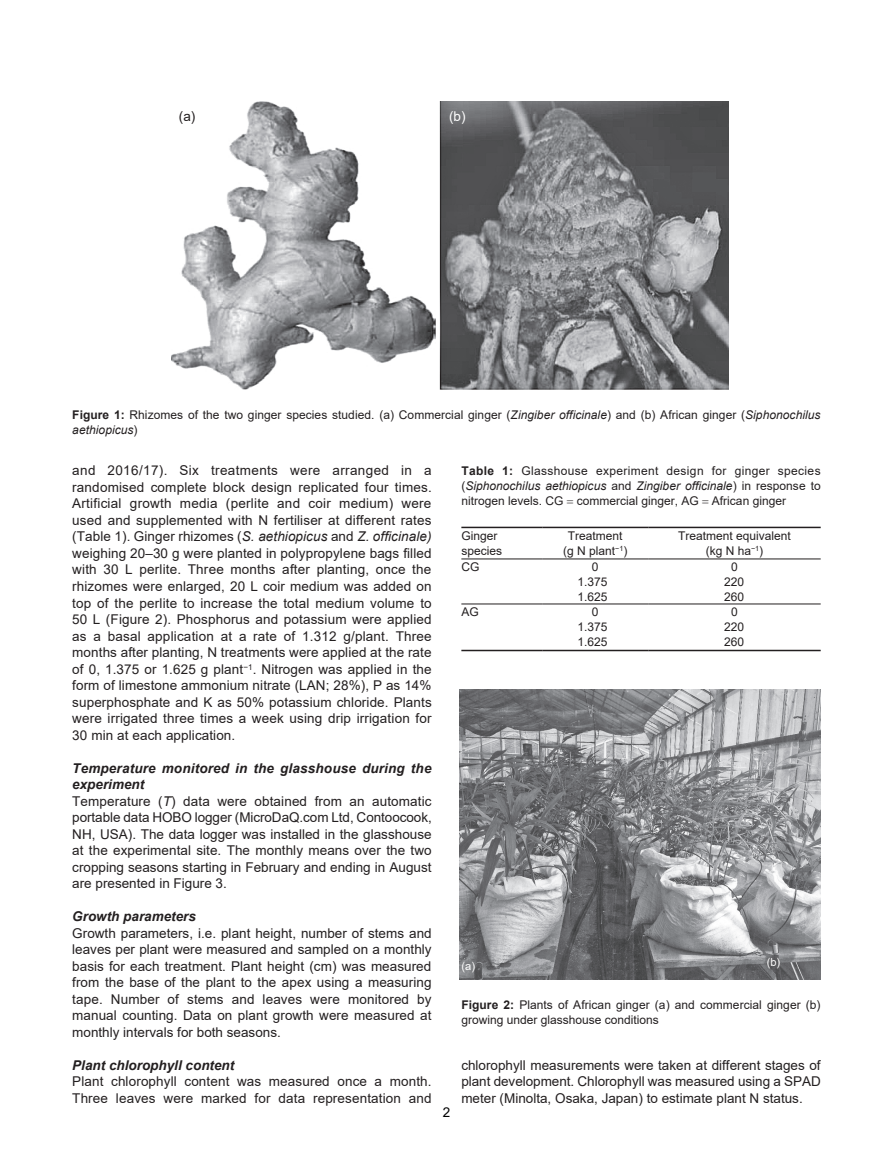
<style>
.page{position:relative;width:893px;height:1170px;background:#fff}
.page>*{position:absolute;margin:0;border:0;box-sizing:border-box;transform-origin:0 0}
.t1{font:13.5px/16.5px "Arial";letter-spacing:.005em;color:#231f20;text-align:justify}
.t2{font:italic 700 13.5px "Arial";color:#231f20}
.t3{font:13.5px "Arial";color:#fff}
.t4{font:13.5px "Arial";color:#000}
.t5{font:12px/15px "Arial";color:#231f20}
.t6{font:11.1px "Arial";color:#fff}
.s1{font-weight:700}
.s2{font-style:italic}
.s3{font-weight:700;font-style:italic}
</style>
<div class="page">
<hr style="left:461px;top:558px;width:81px;height:1px;background:#231f20">
<hr style="left:542px;top:558px;width:106px;height:1px;background:#231f20">
<hr style="left:648px;top:558px;width:173px;height:1px;background:#231f20">
<hr style="left:461px;top:526px;width:81px;height:2px;background:#231f20">
<hr style="left:542px;top:526px;width:106px;height:2px;background:#231f20">
<hr style="left:648px;top:526px;width:173px;height:2px;background:#231f20">
<hr style="left:461px;top:649px;width:81px;height:2px;background:#231f20">
<hr style="left:542px;top:649px;width:106px;height:2px;background:#231f20">
<hr style="left:648px;top:649px;width:173px;height:2px;background:#231f20">
<hr style="left:461px;top:603px;width:81px;height:1px;background:#231f20">
<hr style="left:542px;top:603px;width:106px;height:1px;background:#231f20">
<hr style="left:648px;top:603px;width:173px;height:1px;background:#231f20">
<img style="left:172px;top:101px;width:556px;height:288px">
<img style="left:460px;top:689px;width:361px;height:290px">
<p class="t1" style="left:179px;top:108px;width:18px">(a)</p>
<p class="t3" style="left:449px;top:107px;width:18px">(b)</p>
<p class="t5" style="left:72px;top:407px;width:750px"><span class="s1">Figure 1:</span> Rhizomes of the two ginger species studied. (a) Commercial ginger (<span class="s2">Zingiber officinale</span>) and (b) African ginger (<span class="s2">Siphonochilus aethiopicus</span>)</p>
<p class="t1" style="left:72px;top:462px;width:361px">and 2016/17). Six treatments were arranged in a randomised complete block design replicated four times.<br>Artificial growth media (perlite and coir medium) were used and supplemented with N fertiliser at different rates (Table 1). Ginger rhizomes (<span class="s2">S. aethiopicus</span> and <span class="s2">Z. officinale) </span>weighing 20–30 g were planted in polypropylene bags filled with 30 L perlite. Three months after planting, once the rhizomes were enlarged, 20 L coir medium was added on top of the perlite to increase the total medium volume to 50 L (Figure 2). Phosphorus and potassium were applied as a basal application at a rate of 1.312 g/plant. Three months after planting, N treatments were applied at the rate of 0, 1.375 or 1.625 g plant<sup>−1</sup>. Nitrogen was applied in the form of limestone ammonium nitrate (LAN; 28%), P as 14% superphosphate and K as 50% potassium chloride. Plants were irrigated three times a week using drip irrigation for 30 min at each application.</p>
<p class="t1" style="left:72px;top:759px;width:361px;text-align:left"><span class="s3">Temperature monitored in the glasshouse during the experiment<br></span>Temperature (<span class="s2">T</span>) data were obtained from an automatic portable data HOBO logger (MicroDaQ.com Ltd, Contoocook, NH, USA). The data logger was installed in the glasshouse at the experimental site. The monthly means over the two cropping seasons starting in February and ending in August are presented in Figure 3.</p>
<p class="t2" style="left:72px;top:907px;width:125px">Growth parameters</p>
<p class="t1" style="left:72px;top:924px;width:361px">Growth parameters, i.e. plant height, number of stems and leaves per plant were measured and sampled on a monthly basis for each treatment. Plant height (cm) was measured from the base of the plant to the apex using a measuring tape. Number of stems and leaves were monitored by manual counting. Data on plant growth were measured at monthly intervals for both seasons.</p>
<p class="t2" style="left:72px;top:1055px;width:164px">Plant chlorophyll content</p>
<p class="t1" style="left:72px;top:1073px;width:361px">Plant chlorophyll content was measured once a month.<br>Three leaves were marked for data representation and</p>
<p class="t4" style="left:443px;top:1102px;width:9px">2</p>
<p class="t5" style="left:461px;top:463px;width:361px;text-align:justify"><span class="s1">Table 1:</span> Glasshouse experiment design for ginger species (<span class="s2">Siphonochilus aethiopicus</span> and <span class="s2">Zingiber officinale</span>) in response to nitrogen levels. CG commercial ginger, AG African ginger</p>
<p class="t5" style="left:461px;top:528px;width:42px">Ginger species</p>
<p class="t5" style="left:563px;top:528px;width:66px;text-align:center">Treatment (g N plant<sup>−1</sup>)</p>
<p class="t5" style="left:678px;top:528px;width:114px;text-align:center">Treatment equivalent (kg N ha<sup>−1</sup>)</p>
<p class="t5" style="left:461px;top:559px;width:19px">CG</p>
<p class="t5" style="left:592px;top:559px;width:8px">0</p>
<p class="t5" style="left:731px;top:559px;width:8px">0</p>
<p class="t5" style="left:577px;top:574px;width:32px">1.375</p>
<p class="t5" style="left:724px;top:574px;width:22px">220</p>
<p class="t5" style="left:577px;top:589px;width:32px">1.625</p>
<p class="t5" style="left:724px;top:589px;width:22px">260</p>
<p class="t5" style="left:461px;top:604px;width:19px">AG</p>
<p class="t5" style="left:592px;top:604px;width:8px">0</p>
<p class="t5" style="left:731px;top:604px;width:8px">0</p>
<p class="t5" style="left:577px;top:619px;width:32px">1.375</p>
<p class="t5" style="left:724px;top:619px;width:22px">220</p>
<p class="t5" style="left:577px;top:634px;width:32px">1.625</p>
<p class="t5" style="left:724px;top:634px;width:22px">260</p>
<p class="t6" style="left:461px;top:958px;width:15px">(a)</p>
<p class="t6" style="left:767px;top:954px;width:15px">(b)</p>
<p class="t5" style="left:461px;top:997px;width:361px"><span class="s1">Figure 2:</span> Plants of African ginger (a) and commercial ginger (b) growing under glasshouse conditions</p>
<p class="t1" style="left:461px;top:1056px;width:361px">chlorophyll measurements were taken at different stages of plant development. Chlorophyll was measured using a SPAD meter (Minolta, Osaka, Japan) to estimate plant N status.</p>
</div>
